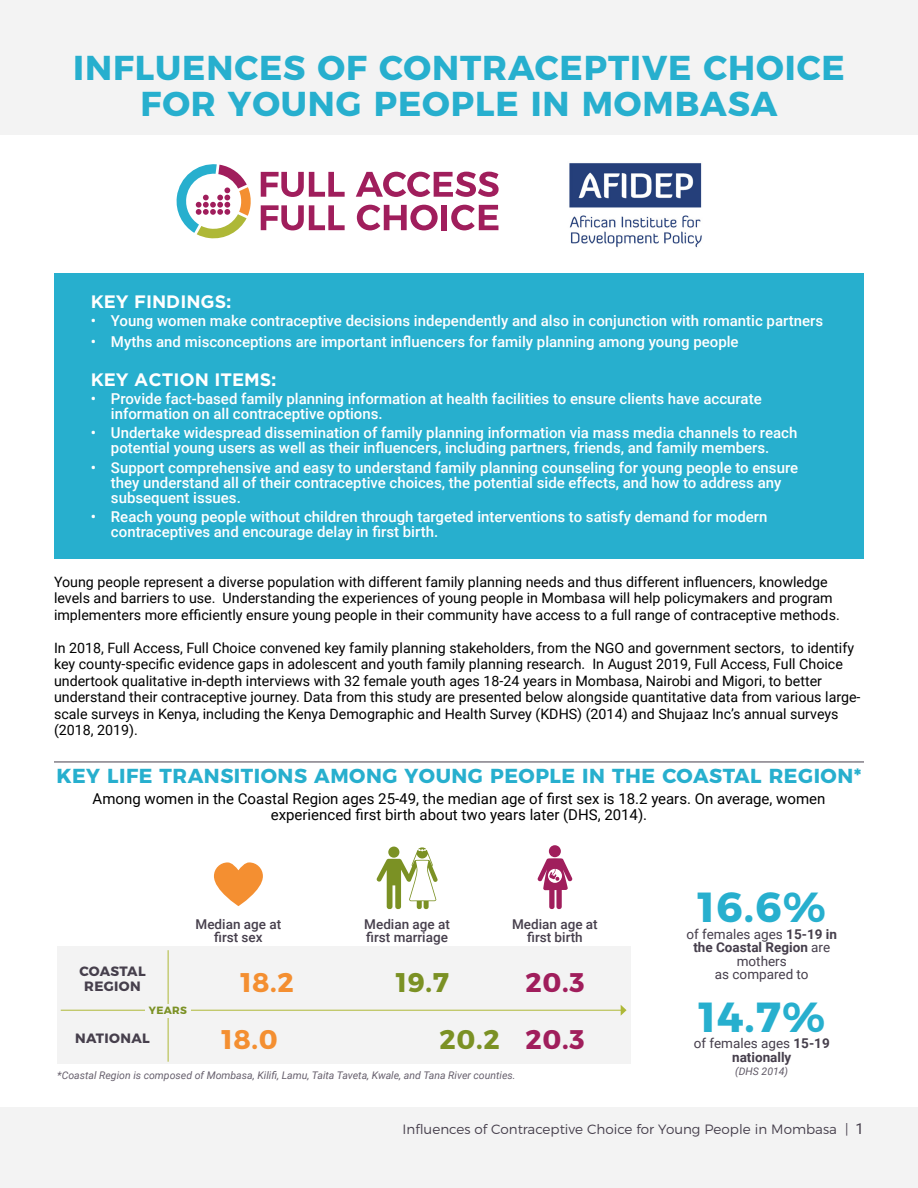
<style>
.page{position:relative;width:918px;height:1188px;background:#fff}
.page>*{position:absolute;margin:0;border:0;box-sizing:border-box;transform-origin:0 0}
.t1{font:700 42px "Montserrat";color:#27afce}
.t2{font:700 34.5px/36px "Montserrat";letter-spacing:.025em;color:#27afce;text-align:center}
.t3{font:700 27px "Montserrat";color:#f48f31}
.t4{font:700 27px "Montserrat";color:#7b9124}
.t5{font:700 27px "Montserrat";color:#a01e5c}
.t6{font:700 20.25px "Montserrat";letter-spacing:.025em;color:#27afce}
.t7{font:700 18px "Gotham";color:#fff}
.t8{font:500 15px/15px "Roboto";color:#fff}
.Paragraph_Style_1{font:15px/16.5px "Roboto";color:#000;text-align:center}
.t9{font:15px "Roboto";color:#463f4c}
.Paragraph_Style_1-2{font:14.25px/16.5px "Roboto";color:#000}
.Paragraph_Style_1-3{font:500 13.5px/13.5px "Roboto";color:#463f4c;text-align:center}
.Paragraph_Style_1-4{font:13.5px/13.5px "Roboto";color:#463f4c;text-align:center}
.t10{font:300 13.5px "Montserrat";color:#463f4c}
.Paragraph_Style_1-5{font:700 13.5px/13.5px "Roboto";color:#463f4c;text-align:center}
.t11{font:700 13.5px "Montserrat";letter-spacing:.025em;color:#463f4c}
.Paragraph_Style_1-6{font:italic 10.5px "Roboto";color:#67606d}
.Paragraph_Style_1-7{font:italic 10.5px "Roboto";color:#605966}
.t12{font:700 10.5px "Montserrat";letter-spacing:.025em;color:#7b9124}
.s1{font-weight:700}
.s2{font-weight:400}
</style>
<div class="page">
<div style="left:0;top:0;width:918px;height:135px;background:#f3f3f3"></div>
<div style="left:0;top:1107px;width:918px;height:81px;background:#f3f3f3"></div>
<hr style="left:54px;top:762px;width:810px;height:1px;background:#463f4c">
<svg style="left:261px;top:172px;width:84px;height:25px"></svg>
<svg style="left:356px;top:172px;width:143px;height:25px"></svg>
<svg style="left:261px;top:205px;width:84px;height:25px"></svg>
<svg style="left:357px;top:205px;width:81px;height:25px"></svg>
<div style="left:441px;top:205px;width:6px;height:25px;background:#a01e5c"></div>
<svg style="left:451px;top:205px;width:47px;height:25px"></svg>
<svg style="left:176px;top:164px;width:75px;height:75px"></svg>
<img style="left:569px;top:163px;width:133px;height:85px">
<div style="left:54px;top:273px;width:810px;height:285px;background:#27afce"></div>
<div style="left:57px;top:947px;width:574px;height:117px;background:#f3f3f3"></div>
<hr style="left:61px;top:1010px;width:561px;height:1px;background:#aeb837">
<svg style="left:621px;top:1005px;width:6px;height:11px"></svg>
<svg style="left:537px;top:845px;width:36px;height:65px"></svg>
<svg style="left:376px;top:847px;width:62px;height:63px"></svg>
<svg style="left:214px;top:862px;width:49px;height:44px"></svg>
<hr style="left:168px;top:950px;width:1px;height:112px;background:#aeb837">
<div style="left:145px;top:1004px;width:45px;height:14px;background:#f3f3f3"></div>
<p class="t2" style="left:73px;top:47px;width:773px">INFLUENCES OF CONTRACEPTIVE CHOICE<br>FOR YOUNG PEOPLE IN MOMBASA</p>
<p class="t7" style="left:91px;top:291px;width:142px">KEY FINDINGS:</p>
<p class="t8" style="left:91px;top:313px;width:734px">• Young women make contraceptive decisions independently and also in conjunction with romantic partners</p>
<p class="t8" style="left:91px;top:334px;width:649px">• Myths and misconceptions are important influencers for family planning among young people</p>
<p class="t7" style="left:91px;top:369px;width:187px">KEY ACTION ITEMS:</p>
<p class="t8" style="left:111px;top:391px;width:652px;text-indent:-20px">• Provide fact-based family planning information at health facilities to ensure clients have accurate information on all contraceptive options.</p>
<p class="t8" style="left:91px;top:425px;width:708px;text-align:center">• Undertake widespread dissemination of family planning information via mass media channels to reach potential young users as well as their influencers, including partners, friends, and family members.</p>
<p class="t8" style="left:111px;top:460px;width:689px;text-indent:-20px">• Support comprehensive and easy to understand family planning counseling for young people to ensure they understand all of their contraceptive choices, the potential side effects, and how to address any subsequent issues.</p>
<p class="t8" style="left:111px;top:509px;width:658px;text-indent:-20px">• Reach young people without children through targeted interventions to satisfy demand for modern contraceptives and encourage delay in first birth.</p>
<p class="Paragraph_Style_1-2" style="left:54px;top:573px;width:787px">Young people represent a diverse population with different family planning needs and thus different influencers, knowledge levels and barriers to use. Understanding the experiences of young people in Mombasa will help policymakers and program implementers more efficiently ensure young people in their community have access to a full range of contraceptive methods.</p>
<p class="Paragraph_Style_1-2" style="left:54px;top:639px;width:808px">In 2018, Full Access, Full Choice convened key family planning stakeholders, from the NGO and government sectors, to identify key county-specific evidence gaps in adolescent and youth family planning research. In August 2019, Full Access, Full Choice undertook qualitative in-depth interviews with 32 female youth ages 18-24 years in Mombasa, Nairobi and Migori, to better understand their contraceptive journey. Data from this study are presented below alongside quantitative data from various large&shy;scale surveys in Kenya, including the Kenya Demographic and Health Survey (KDHS) (2014) and Shujaaz Inc’s annual surveys (2018, 2019).</p>
<p class="t6" style="left:56px;top:759px;width:807px">KEY LIFE TRANSITIONS AMONG YOUNG PEOPLE IN THE COASTAL REGION*</p>
<p class="Paragraph_Style_1" style="left:93px;top:789px;width:734px">Among women in the Coastal Region ages 25-49, the median age of first sex is 18.2 years. On average, women experienced first birth about two years later (DHS, 2014).</p>
<p class="t11" style="left:79px;top:960px;width:68px">COASTAL</p>
<p class="t11" style="left:84px;top:975px;width:58px">REGION</p>
<p class="t12" style="left:149px;top:1002px;width:39px">YEARS</p>
<p class="t11" style="left:75px;top:1027px;width:76px">NATIONAL</p>
<p class="Paragraph_Style_1-3" style="left:196px;top:917px;width:87px">Median age at first sex</p>
<p class="Paragraph_Style_1-3" style="left:364px;top:917px;width:87px;text-align:left">Median age at first marriage</p>
<p class="Paragraph_Style_1-3" style="left:512px;top:917px;width:87px">Median age at first birth</p>
<p class="t3" style="left:240px;top:960px;width:55px">18.2</p>
<p class="t4" style="left:396px;top:960px;width:55px">19.7</p>
<p class="t5" style="left:525px;top:960px;width:60px">20.3</p>
<p class="t3" style="left:222px;top:1017px;width:58px">18.0</p>
<p class="t4" style="left:440px;top:1017px;width:62px">20.2</p>
<p class="t5" style="left:525px;top:1017px;width:60px">20.3</p>
<p class="Paragraph_Style_1-6" style="left:57px;top:1068px;width:460px">*Coastal Region is composed of Mombasa, Kilifi, Lamu, Taita Taveta, Kwale, and Tana River counties.</p>
<p class="t1" style="left:698px;top:873px;width:130px">16.6%</p>
<p class="Paragraph_Style_1-4" style="left:687px;top:927px;width:152px">of females ages <span class="s1">15-19 in the Coastal Region</span> are mothers</p>
<p class="Paragraph_Style_1-4" style="left:715px;top:967px;width:95px">as compared to</p>
<p class="t1" style="left:698px;top:983px;width:128px">14.7%</p>
<p class="Paragraph_Style_1-5" style="left:694px;top:1036px;width:137px"><span class="s2">of females ages</span> 15-19 nationally</p>
<p class="Paragraph_Style_1-7" style="left:735px;top:1064px;width:54px">(DHS 2014)</p>
<p class="t10" style="left:403px;top:1119px;width:447px">Influences of Contraceptive Choice for Young People in Mombasa |</p>
<p class="t9" style="left:856px;top:1118px;width:10px">1</p>
</div>
